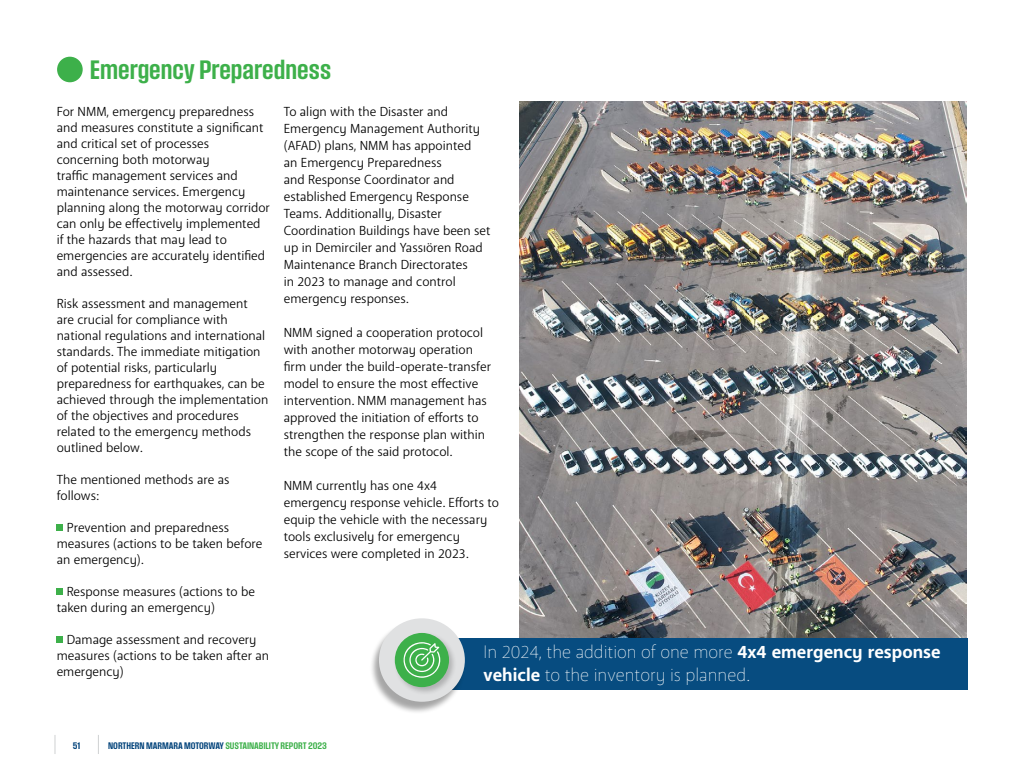
<style>
.page{position:relative;width:1024px;height:768px;background:#fff}
.page>*{position:absolute;margin:0;border:0;box-sizing:border-box;transform-origin:0 0}
.t1{font:28px "Field Gothic No.44 Demi Cond";color:#3db04a}
.t2{font:100 18px/23px "Anago";color:#fff}
.t3{font:13px/16px "Anago";color:#000}
.t4{font:10px "Field Gothic No.44 Demi Cond";letter-spacing:-.005em;color:#3db04a}
.t5{font:10px "Field Gothic No.44 Demi Cond";color:#00427a}
.s1{font-weight:700}
.s2{color:#00427a}
</style>
<div class="page">
<svg style="left:98px;top:735px;width:1px;height:19px"></svg>
<svg style="left:54px;top:735px;width:1px;height:19px"></svg>
<div style="left:57px;top:57px;width:26px;height:25px;background:#3db04a;border-radius:50%"></div>
<svg style="left:57px;top:525px;width:6px;height:6px"></svg>
<svg style="left:57px;top:589px;width:6px;height:6px"></svg>
<svg style="left:57px;top:637px;width:6px;height:6px"></svg>
<img style="left:519px;top:101px;width:448px;height:537px">
<div style="left:434px;top:638px;width:533px;height:51px;background:#074c80"></div>
<div style="left:369px;top:620px;width:97px;height:94px;background:#000;opacity:.35"></div>
<div style="left:379px;top:618px;width:86px;height:84px;background:#e0e1e2;border-radius:50%"></div>
<div style="left:393px;top:631px;width:64px;height:64px;background:#000;opacity:.21"></div>
<div style="left:395px;top:633px;width:54px;height:54px;background:#3db04a;border-radius:50%"></div>
<svg style="left:397px;top:640px;width:43px;height:42px"></svg>
<h1 class="t1" style="left:90px;top:55px;width:243px">Emergency Preparedness</h1>
<p class="t3" style="left:57px;top:104px;width:215px">For NMM, emergency preparedness and measures constitute a significant and critical set of processes concerning both motorway<br>traffic management services and maintenance services. Emergency planning along the motorway corridor can only be effectively implemented if the hazards that may lead to emergencies are accurately identified and assessed.</p>
<p class="t3" style="left:57px;top:296px;width:213px">Risk assessment and management<br>are crucial for compliance with national regulations and international standards. The immediate mitigation of potential risks, particularly preparedness for earthquakes, can be achieved through the implementation of the objectives and procedures related to the emergency methods outlined below.</p>
<p class="t3" style="left:57px;top:472px;width:174px">The mentioned methods are as follows:</p>
<p class="t3" style="left:57px;top:520px;width:207px;text-indent:10px">Prevention and preparedness measures (actions to be taken before an emergency).</p>
<p class="t3" style="left:57px;top:584px;width:200px;text-indent:10px">Response measures (actions to be taken during an emergency)</p>
<p class="t3" style="left:57px;top:632px;width:214px;text-indent:10px">Damage assessment and recovery measures (actions to be taken after an emergency)</p>
<p class="t3" style="left:284px;top:103px;width:208px;line-height:17px">To align with the Disaster and<br>Emergency Management Authority (AFAD) plans, NMM has appointed<br>an Emergency Preparedness<br>and Response Coordinator and established Emergency Response<br>Teams. Additionally, Disaster<br>Coordination Buildings have been set up in Demirciler and Yassıören Road<br>Maintenance Branch Directorates<br>in 2023 to manage and control emergency responses.</p>
<p class="t3" style="left:284px;top:324px;width:209px;line-height:17px">NMM signed a cooperation protocol with another motorway operation firm under the build-operate-transfer model to ensure the most effective intervention. NMM management has approved the initiation of efforts to strengthen the response plan within the scope of the said protocol.</p>
<p class="t3" style="left:284px;top:477px;width:217px;line-height:17px">NMM currently has one 4x4 emergency response vehicle. Efforts to equip the vehicle with the necessary tools exclusively for emergency services were completed in 2023.</p>
<h2 class="t2" style="left:484px;top:640px;width:459px">In 2024, the addition of one more <span class="s1">4x4 emergency response vehicle</span> to the inventory is planned.</h2>
<p class="t5" style="left:73px;top:740px;width:9px">51</p>
<p class="t4" style="left:108px;top:740px;width:220px"><span class="s2">NORTHERN MARMARA MOTORWAY</span> SUSTAINABILITY REPORT 2023</p>
</div>
